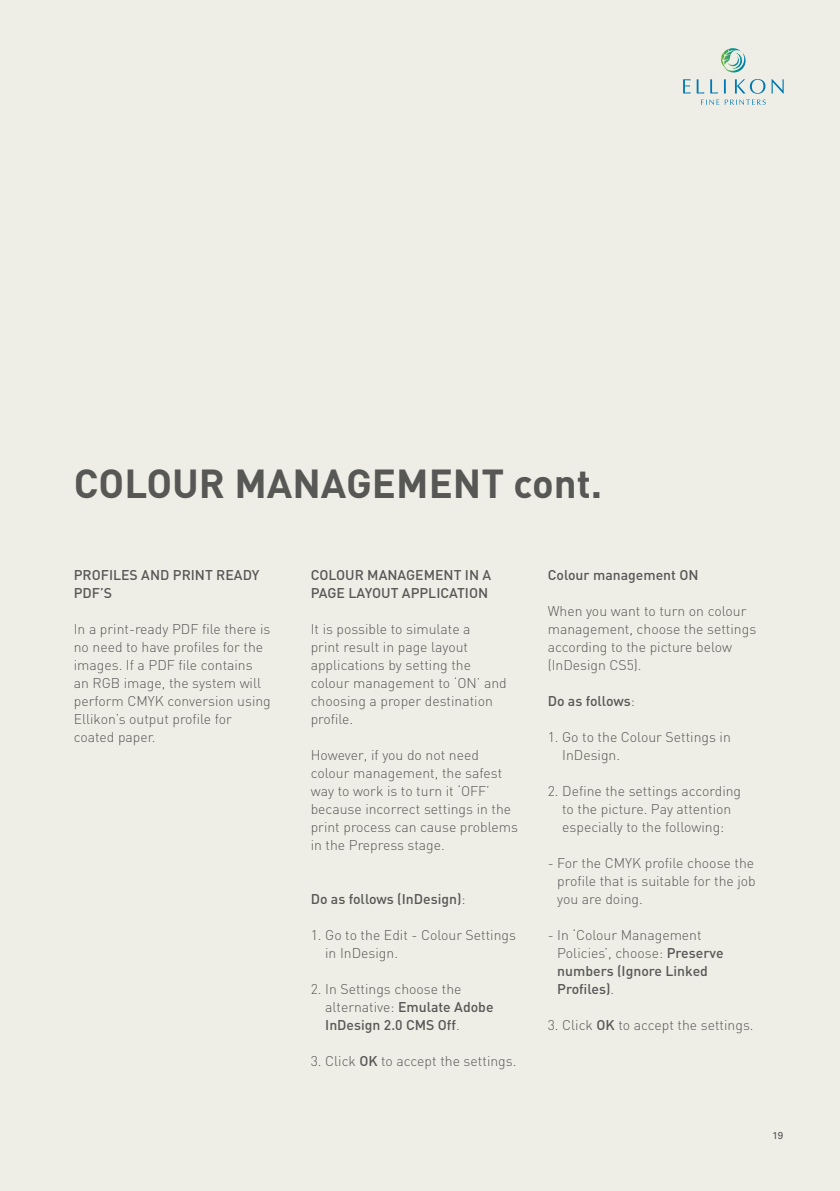
<style>
.page{position:relative;width:840px;height:1191px;background:#fff}
.page>*{position:absolute;margin:0;border:0;box-sizing:border-box;transform-origin:0 0}
.t1{font:700 40px "DIN";color:#575756}
.t2{font:300 14px/18px "DIN";color:#575756}
.t3{font:500 14px/18px "DIN";color:#575756}
.t4{font:10px "Univers";color:#575756}
.s1{font-weight:300}
.s2{font-weight:500}
</style>
<div class="page">
<div style="left:0;top:0;width:839px;height:1191px;background:#efeee6"></div>
<svg style="left:683px;top:79px;width:7px;height:14px"></svg>
<svg style="left:771px;top:79px;width:12px;height:15px"></svg>
<svg style="left:696px;top:79px;width:69px;height:26px"></svg>
<svg style="left:721px;top:48px;width:24px;height:24px"></svg>
<h1 class="t1" style="left:74px;top:458px;width:529px">COLOUR MANAGEMENT cont.</h1>
<p class="t3" style="left:74px;top:566px;width:187px">PROFILES AND PRINT READY<br>PDF’S</p>
<p class="t2" style="left:74px;top:620px;width:198px">In a print-ready PDF file there is no need to have profiles for the images. If a PDF file contains an RGB image, the system will perform CMYK conversion using<br>Ellikon’s output profile for coated paper.</p>
<p class="t3" style="left:310px;top:566px;width:182px">COLOUR MANAGEMENT IN A<br>PAGE LAYOUT APPLICATION</p>
<p class="t2" style="left:310px;top:620px;width:197px">It is possible to simulate a<br>print result in page layout applications by setting the colour management to ‘ON’ and choosing a proper destination profile.</p>
<p class="t2" style="left:310px;top:746px;width:208px">However, if you do not need colour management, the safest way to work is to turn it ‘OFF’ because incorrect settings in the print process can cause problems in the Prepress stage.</p>
<p class="t3" style="left:310px;top:890px;width:156px">Do as follows (InDesign)<span class="s1">:</span></p>
<p class="t2" style="left:325px;top:926px;width:192px;text-indent:-14px">1. Go to the Edit - Colour Settings in InDesign.</p>
<p class="t2" style="left:325px;top:980px;width:170px;text-indent:-14px">2. In Settings choose the alternative: <span class="s2">Emulate Adobe<br>InDesign 2.0 CMS Off</span>.</p>
<p class="t2" style="left:310px;top:1052px;width:207px">3. Click <span class="s2">OK</span> to accept the settings.</p>
<p class="t3" style="left:547px;top:566px;width:152px">Colour management ON</p>
<p class="t2" style="left:547px;top:602px;width:210px">When you want to turn on colour management, choose the settings according to the picture below (InDesign CS5).</p>
<p class="t3" style="left:547px;top:692px;width:89px">Do as follows<span class="s1">:</span></p>
<p class="t2" style="left:562px;top:728px;width:170px;text-indent:-14px">1. Go to the Colour Settings in<br>InDesign.</p>
<p class="t2" style="left:547px;top:782px;width:195px;text-align:center">2. Define the settings according to the picture. Pay attention especially to the following:</p>
<p class="t2" style="left:557px;top:854px;width:200px;text-align:justify;text-indent:-10px">- For the CMYK profile choose the profile that is suitable for the job you are doing.</p>
<p class="t2" style="left:557px;top:926px;width:168px;text-indent:-10px">- In ‘Colour Management<br>Policies’, choose: <span class="s2">Preserve numbers (Ignore Linked<br>Profiles)</span>.</p>
<p class="t2" style="left:547px;top:1016px;width:207px">3. Click <span class="s2">OK</span> to accept the settings.</p>
<p class="t4" style="left:771px;top:1128px;width:13px">19</p>
</div>
